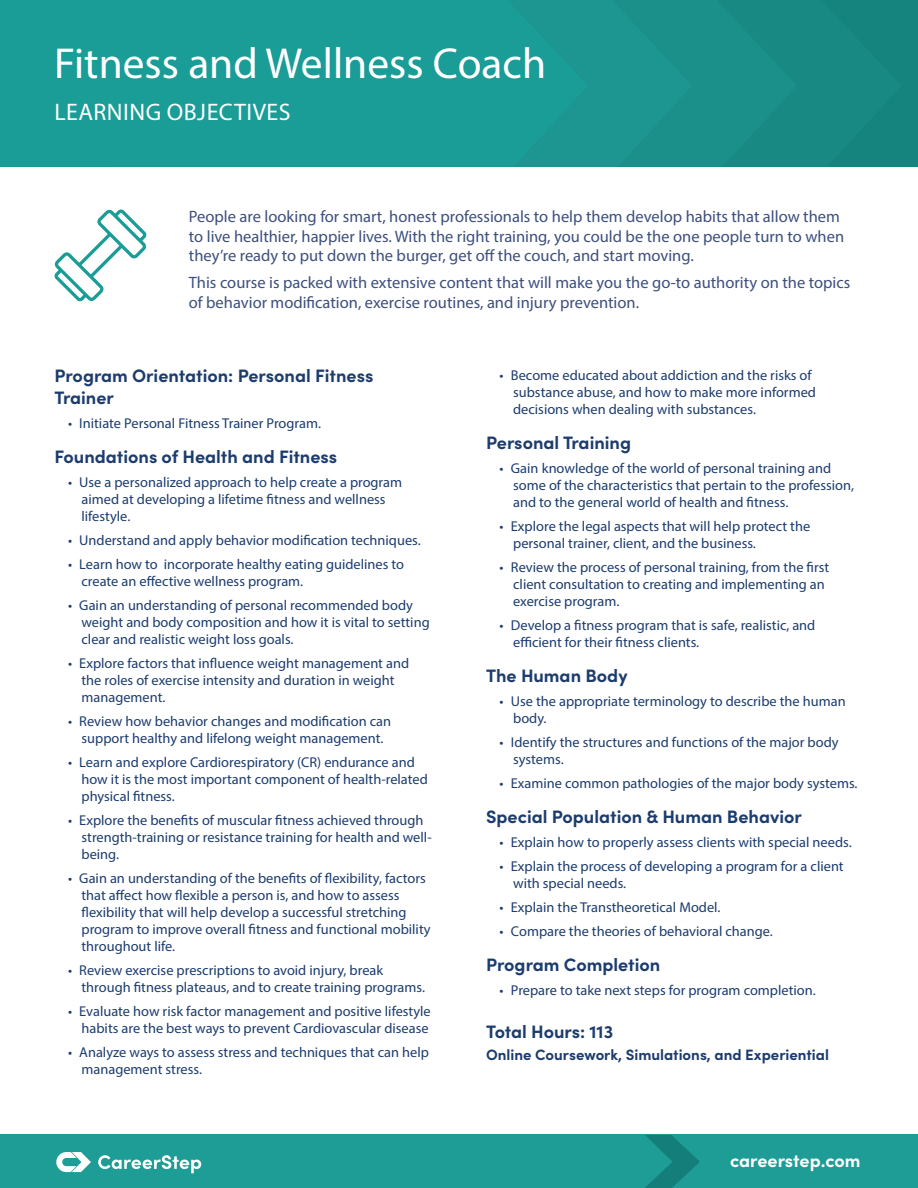
<style>
.page{position:relative;width:918px;height:1188px;background:#fff}
.page>*{position:absolute;margin:0;border:0;box-sizing:border-box;transform-origin:0 0}
.t1{font:43.5px "Myriad Pro";color:#fff}
.t2{font:24px "Myriad Pro";letter-spacing:.02em;color:#fff}
.t3{font:700 18px/21.6px "Sofia Pro";color:#1c3c6e}
.t4{font:700 18px "Sofia Pro";letter-spacing:-.005em;color:#fff}
.t5{font:16.5px/19.8px "Myriad Pro";color:#3d4f7c}
.t6{font:700 15px "Sofia Pro";color:#1c3c6e}
.t7{font:14.25px/17.1px "Myriad Pro";color:#1c3c6e}
</style>
<div class="page">
<div style="left:797px;top:0;width:105px;height:167px;background:#198984"></div>
<div style="left:692px;top:0;width:105px;height:167px;background:#1b908a"></div>
<div style="left:588px;top:0;width:104px;height:167px;background:#1d9590"></div>
<div style="left:0;top:0;width:588px;height:167px;background:#1a9c97"></div>
<div style="left:0;top:1135px;width:918px;height:53px;background:#1e9c96"></div>
<svg style="left:645px;top:1135px;width:55px;height:53px"></svg>
<svg style="left:56px;top:1152px;width:35px;height:20px"></svg>
<svg style="left:98px;top:1155px;width:103px;height:18px"></svg>
<svg style="left:55px;top:209px;width:92px;height:92px"></svg>
<h1 class="t1" style="left:54px;top:37px;width:494px">Fitness and Wellness Coach</h1>
<h2 class="t2" style="left:54px;top:97px;width:238px">LEARNING OBJECTIVES</h2>
<p class="t5" style="left:189px;top:206px;width:657px">People are looking for smart, honest professionals to help them develop habits that allow them to live healthier, happier lives. With the right training, you could be the one people turn to when they’re ready to put down the burger, get off the couch, and start moving.</p>
<p class="t5" style="left:189px;top:272px;width:663px">This course is packed with extensive content that will make you the go-to authority on the topics of behavior modification, exercise routines, and injury prevention.</p>
<p class="t3" style="left:55px;top:364px;width:320px">Program Orientation: Personal Fitness<br>Trainer</p>
<p class="t7" style="left:68px;top:414px;width:254px">• Initiate Personal Fitness Trainer Program.</p>
<p class="t3" style="left:55px;top:444px;width:284px">Foundations of Health and Fitness</p>
<p class="t7" style="left:82px;top:473px;width:322px;text-indent:-14px">• Use a personalized approach to help create a program aimed at developing a lifetime fitness and wellness lifestyle.</p>
<p class="t7" style="left:68px;top:531px;width:354px">• Understand and apply behavior modification techniques.</p>
<p class="t7" style="left:82px;top:555px;width:324px;text-indent:-14px">• Learn how to incorporate healthy eating guidelines to create an effective wellness program.</p>
<p class="t7" style="left:82px;top:596px;width:350px;text-indent:-14px">• Gain an understanding of personal recommended body weight and body composition and how it is vital to setting clear and realistic weight loss goals.</p>
<p class="t7" style="left:82px;top:654px;width:329px;text-indent:-14px">• Explore factors that influence weight management and the roles of exercise intensity and duration in weight management.</p>
<p class="t7" style="left:68px;top:712px;width:325px;text-align:center">• Review how behavior changes and modification can support healthy and lifelong weight management.</p>
<p class="t7" style="left:82px;top:753px;width:348px;text-indent:-14px">• Learn and explore Cardiorespiratory (CR) endurance and how it is the most important component of health-related physical fitness.</p>
<p class="t7" style="left:82px;top:811px;width:352px;text-indent:-14px">• Explore the benefits of muscular fitness achieved through strength-training or resistance training for health and well&shy;being.</p>
<p class="t7" style="left:82px;top:869px;width:351px;text-indent:-14px">• Gain an understanding of the benefits of flexibility, factors that affect how flexible a person is, and how to assess flexibility that will help develop a successful stretching program to improve overall fitness and functional mobility throughout life.</p>
<p class="t7" style="left:82px;top:961px;width:345px;text-indent:-14px">• Review exercise prescriptions to avoid injury, break through fitness plateaus, and to create training programs.</p>
<p class="t7" style="left:68px;top:1002px;width:364px;text-align:right">• Evaluate how risk factor management and positive lifestyle habits are the best ways to prevent Cardiovascular disease</p>
<p class="t7" style="left:82px;top:1043px;width:349px;text-indent:-14px">• Analyze ways to assess stress and techniques that can help management stress.</p>
<p class="t7" style="left:513px;top:367px;width:304px;text-indent:-14px">• Become educated about addiction and the risks of substance abuse, and how to make more informed decisions when dealing with substances.</p>
<p class="t3" style="left:486px;top:431px;width:146px">Personal Training</p>
<p class="t7" style="left:513px;top:460px;width:342px;text-indent:-14px">• Gain knowledge of the world of personal training and some of the characteristics that pertain to the profession, and to the general world of health and fitness.</p>
<p class="t7" style="left:513px;top:518px;width:299px;text-indent:-14px">• Explore the legal aspects that will help protect the personal trainer, client, and the business.</p>
<p class="t7" style="left:513px;top:559px;width:318px;text-indent:-14px">• Review the process of personal training, from the first client consultation to creating and implementing an exercise program.</p>
<p class="t7" style="left:513px;top:617px;width:304px;text-indent:-14px">• Develop a fitness program that is safe, realistic, and efficient for their fitness clients.</p>
<p class="t3" style="left:486px;top:664px;width:143px">The Human Body</p>
<p class="t7" style="left:513px;top:693px;width:334px;text-indent:-14px">• Use the appropriate terminology to describe the human body.</p>
<p class="t7" style="left:513px;top:734px;width:327px;text-indent:-14px">• Identify the structures and functions of the major body systems.</p>
<p class="t7" style="left:500px;top:775px;width:359px">• Examine common pathologies of the major body systems.</p>
<p class="t3" style="left:486px;top:805px;width:317px">Special Population &amp; Human Behavior</p>
<p class="t7" style="left:500px;top:834px;width:354px">• Explain how to properly assess clients with special needs.</p>
<p class="t7" style="left:513px;top:857px;width:332px;text-indent:-14px">• Explain the process of developing a program for a client with special needs.</p>
<p class="t7" style="left:500px;top:898px;width:222px">• Explain the Transtheoretical Model.</p>
<p class="t7" style="left:500px;top:922px;width:275px">• Compare the theories of behavioral change.</p>
<p class="t3" style="left:486px;top:952px;width:176px">Program Completion</p>
<p class="t7" style="left:500px;top:981px;width:318px">• Prepare to take next steps for program completion.</p>
<p class="t3" style="left:486px;top:1019px;width:129px">Total Hours: 113</p>
<p class="t6" style="left:486px;top:1043px;width:344px">Online Coursework, Simulations, and Experiential</p>
<p class="t4" style="left:730px;top:1147px;width:132px">careerstep.com</p>
</div>
